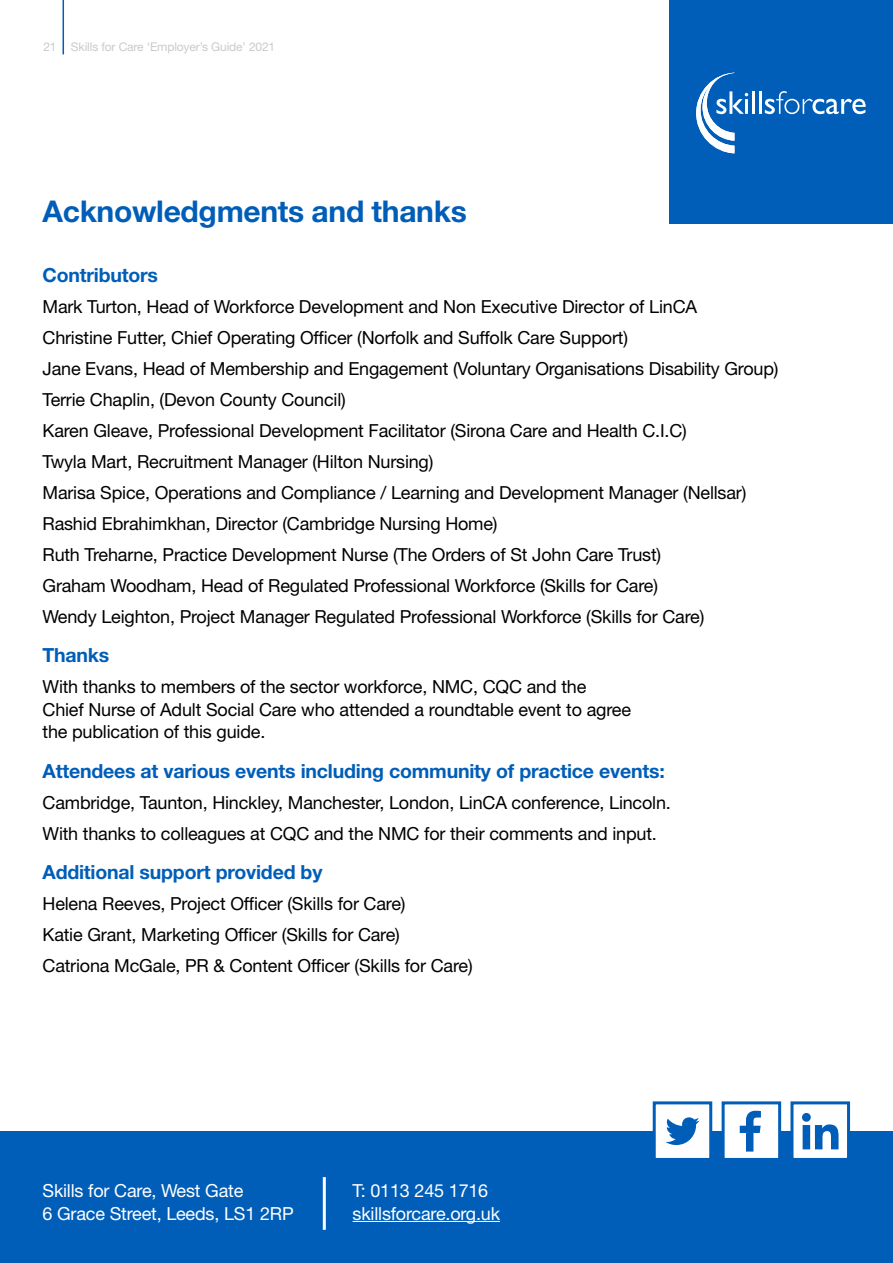
<style>
.page{position:relative;width:893px;height:1263px;background:#fff}
.page>*{position:absolute;margin:0;border:0;box-sizing:border-box;transform-origin:0 0}
.t1{font:700 30px "Helvetica Neue LT Std";letter-spacing:-.01em;color:#005eb8}
.t2{font:700 19.5px "Helvetica Neue LT Std";letter-spacing:-.01em;color:#005eb8}
.t3{font:18px/31px "Helvetica Neue LT Std";letter-spacing:-.01em;color:#000}
.t4{font:18px/22.5px "Helvetica Neue LT Std";letter-spacing:-.01em;color:#fff}
.t5{font:12px "Helvetica Neue LT Std";letter-spacing:-.01em;color:#cacacb}
</style>
<div class="page">
<div style="left:670px;top:0;width:223px;height:223px;background:#005eb8"></div>
<svg style="left:696px;top:73px;width:52px;height:80px"></svg>
<hr style="left:745px;top:99px;width:3px;height:15px;background:#fff">
<hr style="left:752px;top:91px;width:3px;height:23px;background:#fff">
<hr style="left:759px;top:91px;width:3px;height:23px;background:#fff">
<svg style="left:765px;top:91px;width:101px;height:23px"></svg>
<hr style="left:63px;top:0;width:1px;height:54px;background:#005eb8">
<div style="left:0;top:1131px;width:893px;height:132px;background:#005eb8"></div>
<hr style="left:353px;top:1221px;width:147px;height:1px;background:#fff">
<hr style="left:323px;top:1177px;width:3px;height:53px;background:#fff">
<div style="left:653px;top:1101px;width:59px;height:60px;background:#fff;border:3px solid #005eb8"></div>
<svg style="left:666px;top:1117px;width:34px;height:28px"></svg>
<div style="left:790px;top:1101px;width:60px;height:60px;background:#fff;border:3px solid #005eb8"></div>
<svg style="left:802px;top:1113px;width:36px;height:36px"></svg>
<div style="left:722px;top:1101px;width:59px;height:60px;background:#fff;border:3px solid #005eb8"></div>
<svg style="left:740px;top:1111px;width:21px;height:40px"></svg>
<p class="t5" style="left:43px;top:40px;width:233px">21 Skills for Care ‘Employer’s Guide’ 2021</p>
<h1 class="t1" style="left:43px;top:193px;width:426px">Acknowledgments and thanks</h1>
<p class="t2" style="left:43px;top:263px;width:117px">Contributors</p>
<p class="t3" style="left:43px;top:291px;width:738px">Mark Turton, Head of Workforce Development and Non Executive Director of LinCA<br>Christine Futter, Chief Operating Officer (Norfolk and Suffolk Care Support)<br>Jane Evans, Head of Membership and Engagement (Voluntary Organisations Disability Group)<br>Terrie Chaplin, (Devon County Council)<br>Karen Gleave, Professional Development Facilitator (Sirona Care and Health C.I.C)<br>Twyla Mart, Recruitment Manager (Hilton Nursing)<br>Marisa Spice, Operations and Compliance / Learning and Development Manager (Nellsar)<br>Rashid Ebrahimkhan, Director (Cambridge Nursing Home)<br>Ruth Treharne, Practice Development Nurse (The Orders of St John Care Trust)<br>Graham Woodham, Head of Regulated Professional Workforce (Skills for Care)<br>Wendy Leighton, Project Manager Regulated Professional Workforce (Skills for Care)</p>
<p class="t2" style="left:43px;top:643px;width:68px">Thanks</p>
<p class="t3" style="left:43px;top:675px;width:590px;line-height:22.5px">With thanks to members of the sector workforce, NMC, CQC and the<br>Chief Nurse of Adult Social Care who attended a roundtable event to agree the publication of this guide.</p>
<p class="t2" style="left:43px;top:759px;width:624px">Attendees at various events including community of practice events:</p>
<p class="t3" style="left:43px;top:787px;width:630px">Cambridge, Taunton, Hinckley, Manchester, London, LinCA conference, Lincoln.<br>With thanks to colleagues at CQC and the NMC for their comments and input.</p>
<p class="t2" style="left:43px;top:860px;width:281px">Additional support provided by</p>
<p class="t3" style="left:43px;top:888px;width:432px">Helena Reeves, Project Officer (Skills for Care)<br>Katie Grant, Marketing Officer (Skills for Care)<br>Catriona McGale, PR &amp; Content Officer (Skills for Care)</p>
<p class="t4" style="left:43px;top:1179px;width:253px">Skills for Care, West Gate<br>6 Grace Street, Leeds, LS1 2RP</p>
<p class="t4" style="left:353px;top:1179px;width:149px">T: 0113 245 1716 skillsforcare.org.uk</p>
</div>
